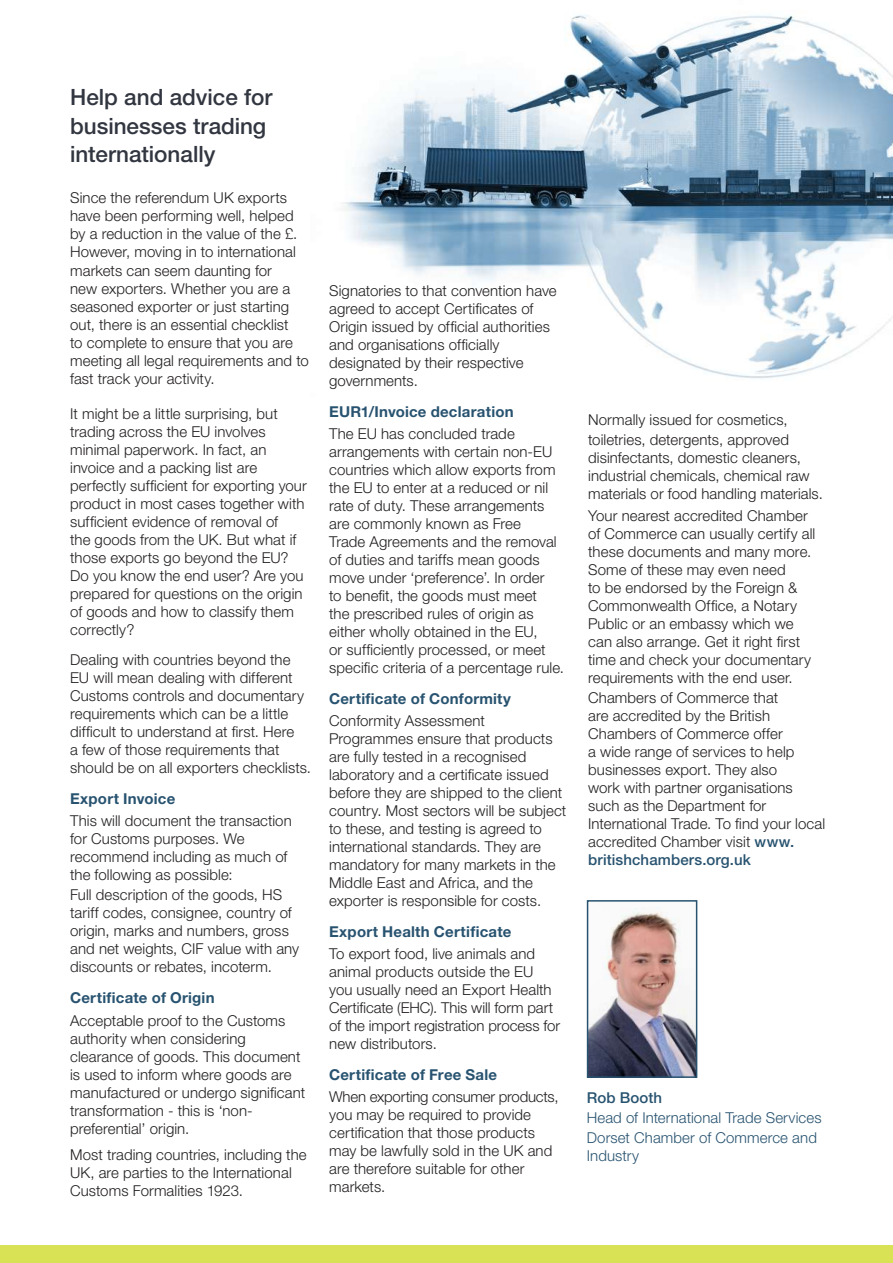
<style>
.page{position:relative;width:893px;height:1263px;background:#fff}
.page>*{position:absolute;margin:0;border:0;box-sizing:border-box;transform-origin:0 0}
.t1{font:500 22.5px/28.5px "Helvetica Neue LT Std";color:#323640}
.t2{font:300 15px/18px "Helvetica Neue LT Std";letter-spacing:.005em;color:#231f20}
.t3{font:700 15px "Helvetica Neue LT Std";letter-spacing:.015em;color:#285370}
.t4{font:300 15px/20.1px "Helvetica Neue LT Std";letter-spacing:.005em;color:#285370}
.t5{font:500 15px "Helvetica Neue LT Std";letter-spacing:.005em;color:#285370}
.s1{font-weight:500;color:#285370}
</style>
<div class="page">
<img style="left:343px;top:15px;width:550px;height:364px">
<img style="left:590px;top:908px;width:104px;height:167px">
<div style="left:587px;top:900px;width:110px;height:178px;border:2px solid #285370"></div>
<div style="left:0;top:1245px;width:893px;height:18px;background:#d9e154"></div>
<h1 class="t1" style="left:70px;top:83px;width:204px">Help and advice for businesses trading internationally</h1>
<p class="t2" style="left:70px;top:189px;width:240px">Since the referendum UK exports have been performing well, helped by a reduction in the value of the £.<br>However, moving in to international markets can seem daunting for<br>new exporters. Whether you are a seasoned exporter or just starting out, there is an essential checklist<br>to complete to ensure that you are meeting all legal requirements and to fast track your activity.</p>
<p class="t2" style="left:70px;top:404px;width:238px">It might be a little surprising, but trading across the EU involves minimal paperwork. In fact, an invoice and a packing list are perfectly sufficient for exporting your product in most cases together with sufficient evidence of removal of<br>the goods from the UK. But what if those exports go beyond the EU?<br>Do you know the end user? Are you prepared for questions on the origin of goods and how to classify them correctly?</p>
<p class="t2" style="left:70px;top:651px;width:242px">Dealing with countries beyond the EU will mean dealing with different Customs controls and documentary requirements which can be a little difficult to understand at first. Here<br>a few of those requirements that should be on all exporters checklists.</p>
<p class="t3" style="left:70px;top:789px;width:107px">Export Invoice</p>
<p class="t2" style="left:70px;top:812px;width:223px">This will document the transaction for Customs purposes. We recommend including as much of the following as possible:</p>
<p class="t2" style="left:70px;top:886px;width:230px">Full description of the goods, HS tariff codes, consignee, country of origin, marks and numbers, gross and net weights, CIF value with any discounts or rebates, incoterm.</p>
<p class="t3" style="left:70px;top:988px;width:146px">Certificate of Origin</p>
<p class="t2" style="left:70px;top:1011px;width:237px">Acceptable proof to the Customs authority when considering clearance of goods. This document is used to inform where goods are manufactured or undergo significant transformation - this is ‘non&shy;preferential’ origin.</p>
<p class="t2" style="left:70px;top:1145px;width:238px">Most trading countries, including the<br>UK, are parties to the International<br>Customs Formalities 1923.</p>
<p class="t2" style="left:329px;top:281px;width:229px">Signatories to that convention have agreed to accept Certificates of<br>Origin issued by official authorities and organisations officially designated by their respective governments.</p>
<p class="t3" style="left:329px;top:402px;width:186px">EUR1/Invoice declaration</p>
<p class="t2" style="left:329px;top:424px;width:236px">The EU has concluded trade arrangements with certain non-EU countries which allow exports from the EU to enter at a reduced or nil rate of duty. These arrangements are commonly known as Free<br>Trade Agreements and the removal of duties and tariffs mean goods move under ‘preference’. In order<br>to benefit, the goods must meet<br>the prescribed rules of origin as either wholly obtained in the EU,<br>or sufficiently processed, or meet specific criteria of a percentage rule.</p>
<p class="t3" style="left:329px;top:689px;width:183px">Certificate of Conformity</p>
<p class="t2" style="left:329px;top:711px;width:239px">Conformity Assessment Programmes ensure that products are fully tested in a recognised laboratory and a certificate issued before they are shipped to the client country. Most sectors will be subject to these, and testing is agreed to international standards. They are mandatory for many markets in the Middle East and Africa, and the exporter is responsible for costs.</p>
<p class="t3" style="left:329px;top:922px;width:184px">Export Health Certificate</p>
<p class="t2" style="left:329px;top:944px;width:233px">To export food, live animals and animal products outside the EU you usually need an Export Health<br>Certificate (EHC). This will form part of the import registration process for new distributors.</p>
<p class="t3" style="left:329px;top:1065px;width:170px">Certificate of Free Sale</p>
<p class="t2" style="left:329px;top:1087px;width:231px">When exporting consumer products, you may be required to provide certification that those products may be lawfully sold in the UK and are therefore suitable for other markets.</p>
<p class="t2" style="left:588px;top:409px;width:202px;line-height:20.1px">Normally issued for cosmetics, toiletries, detergents, approved</p>
<p class="t2" style="left:588px;top:448px;width:236px">disinfectants, domestic cleaners, industrial chemicals, chemical raw materials or food handling materials.</p>
<p class="t2" style="left:588px;top:506px;width:229px">Your nearest accredited Chamber of Commerce can usually certify all these documents and many more.<br>Some of these may even need<br>to be endorsed by the Foreign &amp;<br>Commonwealth Office, a Notary<br>Public or an embassy which we can also arrange. Get it right first time and check your documentary requirements with the end user.</p>
<p class="t2" style="left:588px;top:688px;width:238px">Chambers of Commerce that<br>are accredited by the British<br>Chambers of Commerce offer<br>a wide range of services to help businesses export. They also<br>work with partner organisations such as the Department for<br>International Trade. To find your local accredited Chamber visit <span class="s1">www. britishchambers.org.uk</span></p>
<p class="t5" style="left:587px;top:1088px;width:77px">Rob Booth</p>
<p class="t4" style="left:587px;top:1107px;width:236px">Head of International Trade Services<br>Dorset Chamber of Commerce and</p>
<p class="t4" style="left:587px;top:1145px;width:54px">Industry</p>
</div>
